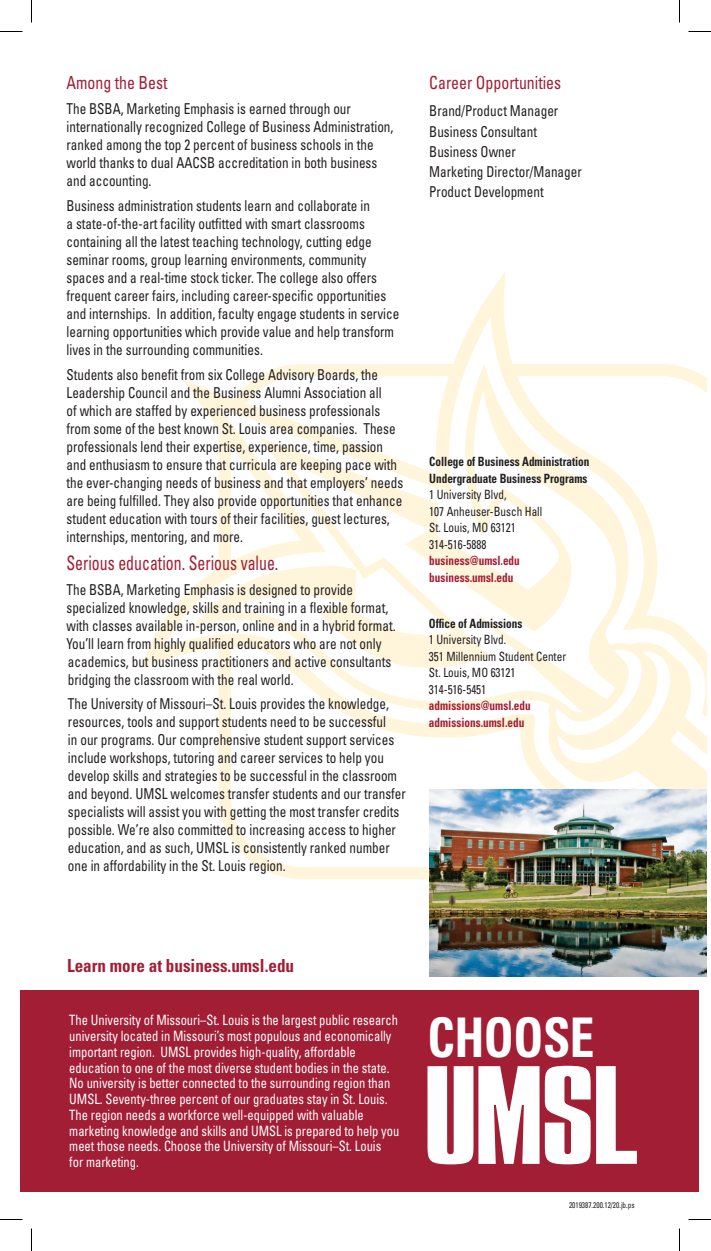
<style>
.page{position:relative;width:711px;height:1251px;background:#fff}
.page>*{position:absolute;margin:0;border:0;box-sizing:border-box;transform-origin:0 0}
.t1{font:700 condensed 54.6px "Univers";letter-spacing:-.01em;color:#fff;scale:.9 1}
.t2{font:condensed 19.95px "Univers";color:#a21e35;scale:.8 1}
.t3{font:condensed 18px "Univers";color:#a21e35;scale:.88 1}
.t4{font:700 condensed 18px "Univers";color:#a21e35;scale:.95 1}
.t5{font:condensed 15px/18px "Univers";color:#231f20;scale:.88 1}
.t6{font:condensed 14.25px/15.8px "Univers";color:#fff;scale:.88 1}
.t7{font:condensed 12.75px/16.5px "Univers";color:#231f20;scale:.88 1}
.t8{font:700 condensed 12.75px/16.5px "Univers";color:#231f20;scale:.88 1}
.t9{font:700 condensed 12.75px/16.5px "Univers";color:#a21e35;scale:.88 1}
.t10{font:condensed 8.25px "Univers";color:#231f20;scale:.88 1}
</style>
<div class="page">
<div style="left:20px;top:991px;width:679px;height:201px;background:#a21e35"></div>
<svg style="left:141px;top:271px;width:565px;height:608px"></svg>
<img style="left:429px;top:790px;width:277px;height:186px">
<svg style="left:427px;top:1066px;width:210px;height:98px"></svg>
<svg style="left:0;top:31px;width:22px;height:1px"></svg>
<svg style="left:688px;top:31px;width:23px;height:1px"></svg>
<svg style="left:0;top:1219px;width:22px;height:1px"></svg>
<svg style="left:688px;top:1219px;width:23px;height:1px"></svg>
<svg style="left:31px;top:0;width:1px;height:22px"></svg>
<svg style="left:31px;top:1228px;width:1px;height:23px"></svg>
<svg style="left:679px;top:0;width:1px;height:22px"></svg>
<svg style="left:679px;top:1228px;width:1px;height:23px"></svg>
<p class="t3" style="left:66px;top:72px;width:116px">Among the Best</p>
<p class="t5" style="left:66px;top:99px;width:373px">The BSBA, Marketing Emphasis is earned through our internationally recognized College of Business Administration, ranked among the top 2 percent of business schools in the world thanks to dual AACSB accreditation in both business and accounting.</p>
<p class="t5" style="left:66px;top:196px;width:380px">Business administration students learn and collaborate in<br>a state-of-the-art facility outfitted with smart classrooms containing all the latest teaching technology, cutting edge seminar rooms, group learning environments, community spaces and a real-time stock ticker. The college also offers frequent career fairs, including career-specific opportunities and internships. In addition, faculty engage students in service learning opportunities which provide value and help transform lives in the surrounding communities.</p>
<p class="t5" style="left:66px;top:365px;width:384px">Students also benefit from six College Advisory Boards, the Leadership Council and the Business Alumni Association all<br>of which are staffed by experienced business professionals from some of the best known St. Louis area companies. These professionals lend their expertise, experience, time, passion and enthusiasm to ensure that curricula are keeping pace with the ever-changing needs of business and that employers’ needs are being fulfilled. They also provide opportunities that enhance student education with tours of their facilities, guest lectures, internships, mentoring, and more.</p>
<h2 class="t2" style="left:66px;top:550px;width:267px">Serious education. Serious value.</h2>
<p class="t5" style="left:66px;top:580px;width:376px">The BSBA, Marketing Emphasis is designed to provide specialized knowledge, skills and training in a flexible format, with classes available in-person, online and in a hybrid format.<br>You’ll learn from highly qualified educators who are not only academics, but business practitioners and active consultants bridging the classroom with the real world.</p>
<p class="t5" style="left:68px;top:695px;width:386px">The University of Missouri–St. Louis provides the knowledge, resources, tools and support students need to be successful<br>in our programs. Our comprehensive student support services include workshops, tutoring and career services to help you develop skills and strategies to be successful in the classroom and beyond. UMSL welcomes transfer students and our transfer specialists will assist you with getting the most transfer credits possible. We’re also committed to increasing access to higher education, and as such, UMSL is consistently ranked number one in affordability in the St. Louis region.</p>
<p class="t3" style="left:429px;top:72px;width:151px">Career Opportunities</p>
<p class="t5" style="left:429px;top:101px;width:175px;line-height:20.2px">Brand/Product Manager<br>Business Consultant<br>Business Owner<br>Marketing Director/Manager<br>Product Development</p>
<p class="t8" style="left:429px;top:453px;width:184px">College of Business Administration<br>Undergraduate Business Programs</p>
<p class="t7" style="left:429px;top:486px;width:130px">1 University Blvd,<br>107 Anheuser-Busch Hall<br>St. Louis, MO 63121<br>314-516-5888</p>
<p class="t9" style="left:429px;top:552px;width:104px">business@umsl.edu business.umsl.edu</p>
<p class="t8" style="left:429px;top:615px;width:108px">Office of Admissions</p>
<p class="t7" style="left:429px;top:631px;width:157px">1 University Blvd.<br>351 Millennium Student Center<br>St. Louis, MO 63121<br>314-516-5451</p>
<p class="t9" style="left:429px;top:697px;width:117px">admissions@umsl.edu admissions.umsl.edu</p>
<p class="t4" style="left:67px;top:955px;width:240px">Learn more at business.umsl.edu</p>
<p class="t6" style="left:69px;top:1012px;width:377px">The University of Missouri–St. Louis is the largest public research university located in Missouri’s most populous and economically important region. UMSL provides high-quality, affordable education to one of the most diverse student bodies in the state.<br>No university is better connected to the surrounding region than UMSL. Seventy-three percent of our graduates stay in St. Louis.<br>The region needs a workforce well-equipped with valuable marketing knowledge and skills and UMSL is prepared to help you meet those needs. Choose the University of Missouri–St. Louis<br>for marketing.</p>
<h1 class="t1" style="left:428px;top:1004px;width:187px">CHOOSE</h1>
<p class="t10" style="left:569px;top:1199px;width:76px">2019387.200.12/20.jb.ps</p>
</div>
